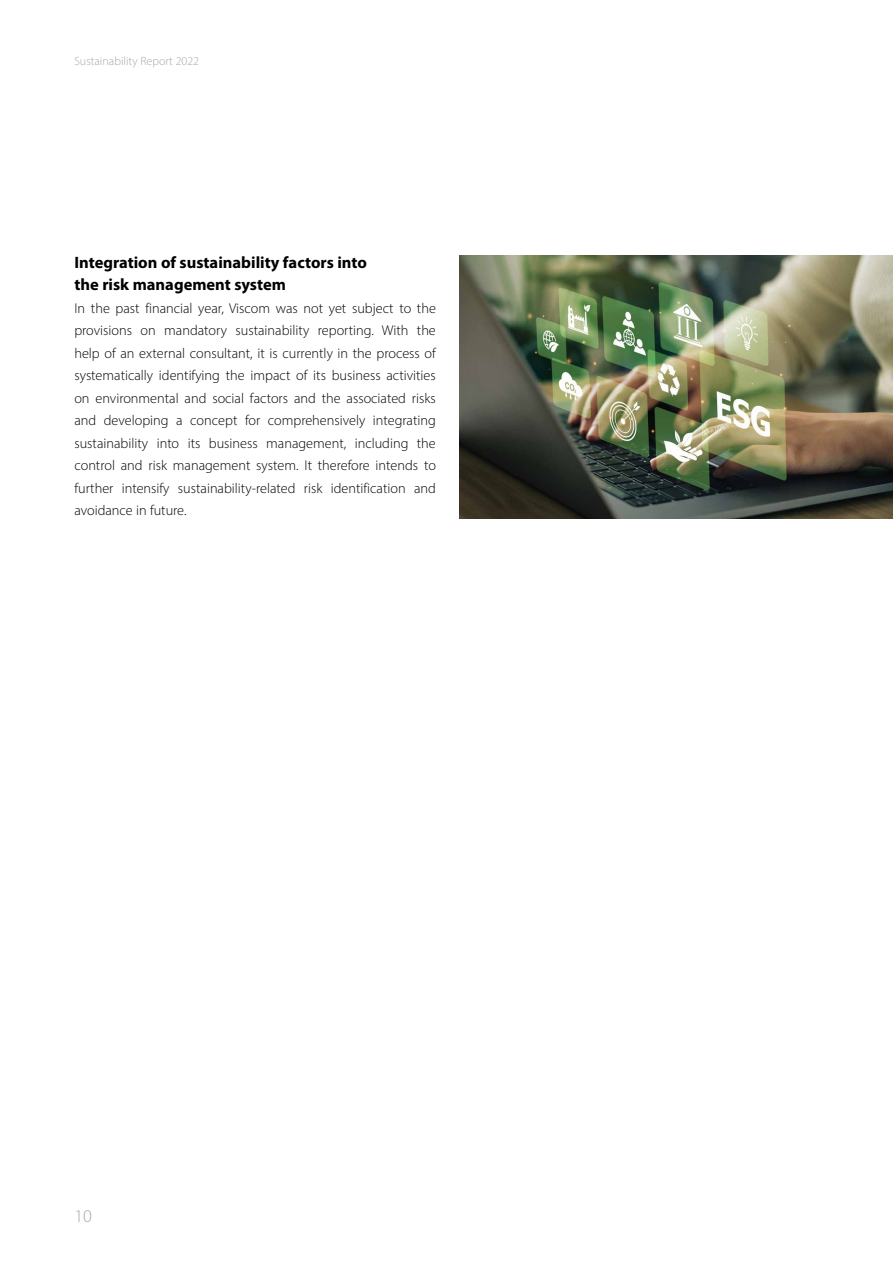
<style>
.page{position:relative;width:893px;height:1263px;background:#fff}
.page>*{position:absolute;margin:0;border:0;box-sizing:border-box;transform-origin:0 0}
.t1{font:300 18px "Myriad Pro";color:#a8a8a7}
.t2{font:700 16.5px/22.5px "Myriad Pro";color:#000}
.t3{font:300 14.25px/22.5px "Myriad Pro";color:#000;text-align:justify}
.t4{font:300 12px "Myriad Pro";color:#a8a8a7}
</style>
<div class="page">
<img style="left:459px;top:255px;width:434px;height:264px">
<p class="t4" style="left:74px;top:54px;width:126px">Sustainability Report 2022</p>
<p class="t2" style="left:74px;top:250px;width:294px">Integration of sustainability factors into the risk management system</p>
<p class="t3" style="left:74px;top:297px;width:363px">In the past financial year, Viscom was not yet subject to the provisions on mandatory sustainability reporting. With the help of an external consultant, it is currently in the process of systematically identifying the impact of its business activities on environmental and social factors and the associated risks and developing a concept for comprehensively integrating sustainability into its business management, including the control and risk management system. It therefore intends to further intensify sustainability-related risk identification and avoidance in future.</p>
<p class="t1" style="left:74px;top:1206px;width:19px">10</p>
</div>
